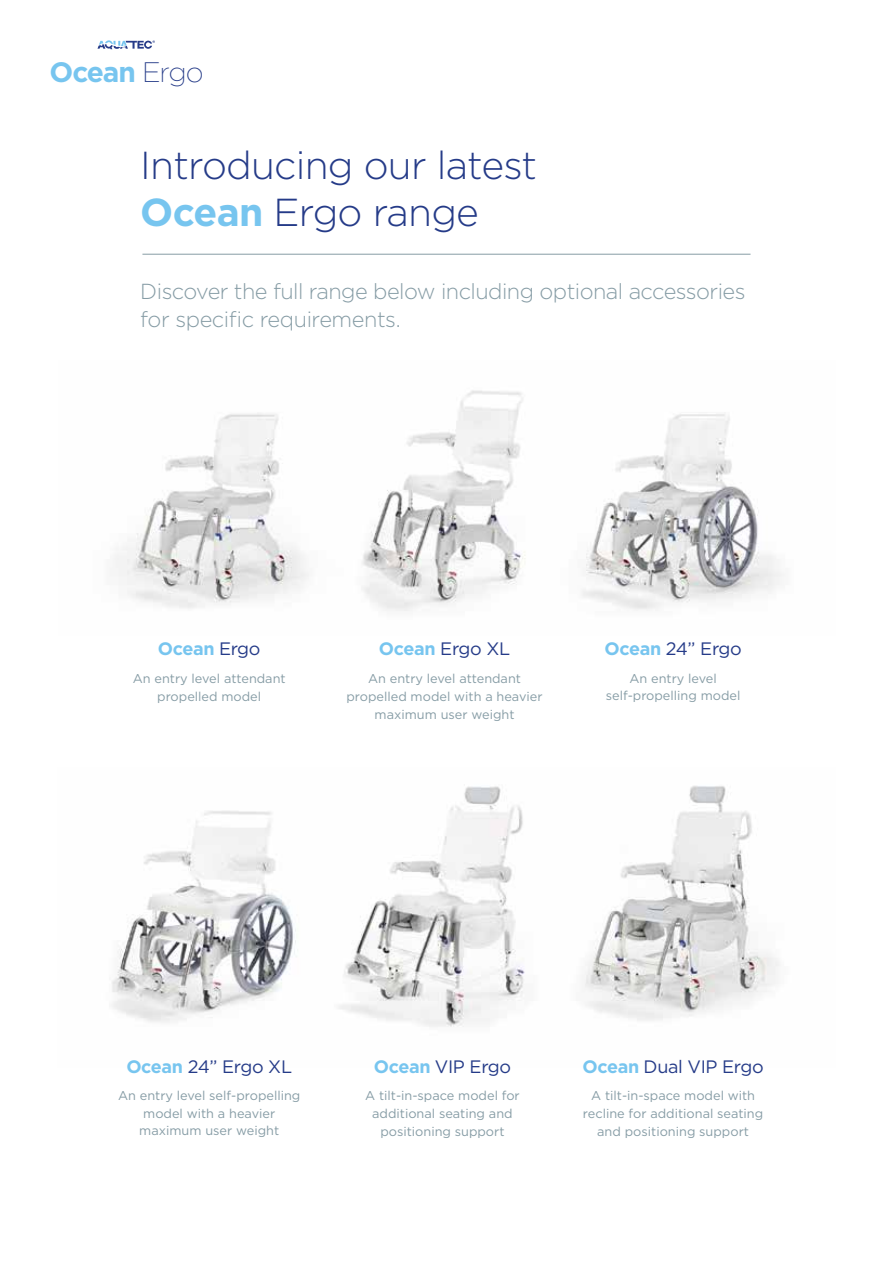
<style>
.page{position:relative;width:893px;height:1263px;background:#fff}
.page>*{position:absolute;margin:0;border:0;box-sizing:border-box;transform-origin:0 0}
.t1{font:300 39px/46.8px "Gotham";letter-spacing:-.02em;color:#253b88}
.t2{font:700 28.05px "Gotham";letter-spacing:-.04em;color:#77c5ef}
.t3{font:300 21.75px/28.5px "Gotham";letter-spacing:-.025em;color:#869ca5}
.t4{font:18px "Gotham";letter-spacing:-.02em;color:#253b88}
.t5{font:700 18px "Gotham";letter-spacing:-.02em;color:#77c5ef}
.t6{font:12.75px/18px "Gotham";color:#869ca5;text-align:center}
.s1{font-weight:200;color:#253b88}
.s2{font-weight:700;color:#77c5ef}
.s3{font-weight:400;color:#253b88}
</style>
<div class="page">
<img style="left:112px;top:785px;width:668px;height:242px">
<img style="left:114px;top:390px;width:670px;height:221px">
<svg style="left:97px;top:40px;width:58px;height:9px"></svg>
<hr style="left:142px;top:254px;width:608px;height:1px;background:#869ca5">
<h2 class="t2" style="left:50px;top:60px;width:156px">Ocean <span class="s1">Ergo</span></h2>
<h1 class="t1" style="left:140px;top:144px;width:398px">Introducing our latest<br><span class="s2">Ocean</span> Ergo range</h1>
<h3 class="t3" style="left:140px;top:278px;width:607px">Discover the full range below including optional accessories for specific requirements.</h3>
<h3 class="t5" style="left:158px;top:641px;width:104px">Ocean <span class="s3">Ergo</span></h3>
<h3 class="t4" style="left:379px;top:641px;width:133px"><span class="s2">Ocean</span> Ergo XL</h3>
<h3 class="t4" style="left:604px;top:641px;width:139px"><span class="s2">Ocean</span> 24” Ergo</h3>
<p class="t6" style="left:133px;top:670px;width:154px">An entry level attendant propelled model</p>
<p class="t6" style="left:606px;top:670px;width:136px;line-height:17.5px">An entry level self-propelling model</p>
<p class="t6" style="left:346px;top:670px;width:198px">An entry level attendant propelled model with a heavier maximum user weight</p>
<h3 class="t4" style="left:126px;top:1058px;width:167px"><span class="s2">Ocean</span> 24” Ergo XL</h3>
<h3 class="t4" style="left:374px;top:1058px;width:139px"><span class="s2">Ocean</span> VIP Ergo</h3>
<h3 class="t4" style="left:582px;top:1058px;width:183px"><span class="s2">Ocean</span> Dual VIP Ergo</h3>
<p class="t6" style="left:118px;top:1087px;width:184px;line-height:17.5px">An entry level self-propelling model with a heavier maximum user weight</p>
<p class="t6" style="left:365px;top:1087px;width:156px">A tilt-in-space model for additional seating and positioning support</p>
<p class="t6" style="left:583px;top:1087px;width:182px">A tilt-in-space model with recline for additional seating and positioning support</p>
</div>
